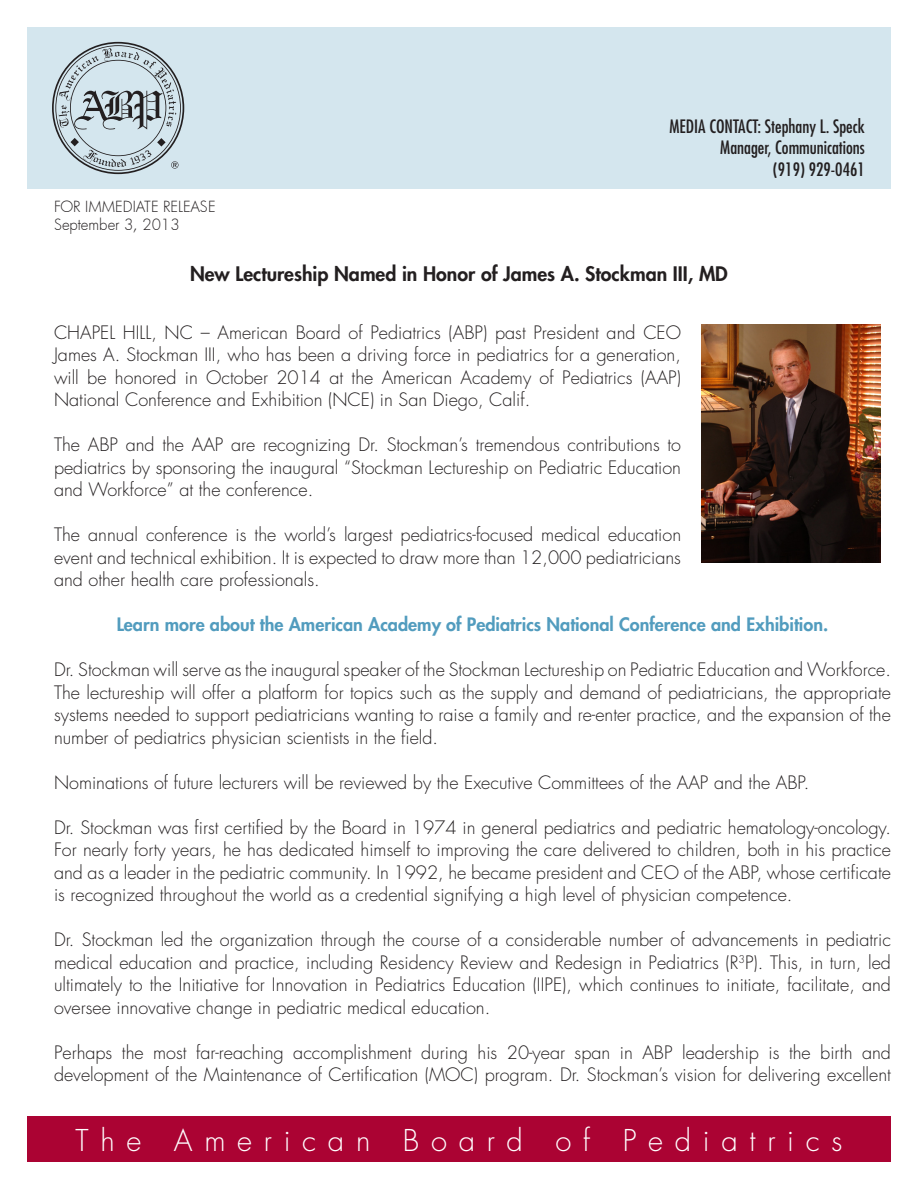
<style>
.page{position:relative;width:918px;height:1188px;background:#fff}
.page>*{position:absolute;margin:0;border:0;box-sizing:border-box;transform-origin:0 0}
.t1{font:300 29.25px "Futura Std";letter-spacing:.4em;color:#fff}
.t2{font:800 19.5px "Futura Std";color:#231f20}
.t3{font:300 18px/22.5px "Futura Std";color:#231f20;text-align:justify}
.t4{font:800 18px "Futura Std";color:#529cbe}
.t5{font:condensed 18px/21.6px "Futura Std";color:#231f20;text-align:right}
.t6{font:300 15px "Futura";color:#231f20}
</style>
<div class="page">
<div style="left:27px;top:27px;width:864px;height:162px;background:#d4e6ee"></div>
<svg style="left:52px;top:42px;width:132px;height:132px"></svg>
<div style="left:27px;top:1116px;width:864px;height:46px;background:#ab0333"></div>
<img style="left:701px;top:324px;width:179px;height:239px">
<p class="t6" style="left:54px;top:197px;width:163px">FOR IMMEDIATE RELEASE</p>
<p class="t6" style="left:54px;top:215px;width:127px">September 3, 2013</p>
<p class="t5" style="left:670px;top:115px;width:197px">MEDIA CONTACT: Stephany L. Speck<br>Manager, Communications<br>(919) 929-0461</p>
<p class="t2" style="left:190px;top:261px;width:539px">New Lectureship Named in Honor of James A. Stockman III, MD</p>
<p class="t3" style="left:54px;top:322px;width:629px">CHAPEL HILL, NC – American Board of Pediatrics (ABP) past President and CEO James A. Stockman III, who has been a driving force in pediatrics for a generation, will be honored in October 2014 at the American Academy of Pediatrics (AAP)<br>National Conference and Exhibition (NCE) in San Diego, Calif.</p>
<p class="t3" style="left:54px;top:434px;width:629px">The ABP and the AAP are recognizing Dr. Stockman’s tremendous contributions to pediatrics by sponsoring the inaugural “Stockman Lectureship on Pediatric Education and Workforce” at the conference.</p>
<p class="t3" style="left:54px;top:524px;width:629px">The annual conference is the world’s largest pediatrics-focused medical education event and technical exhibition. It is expected to draw more than 12,000 pediatricians and other health care professionals.</p>
<p class="t4" style="left:117px;top:613px;width:713px">Learn more about the American Academy of Pediatrics National Conference and Exhibition.</p>
<p class="t3" style="left:54px;top:659px;width:839px">Dr. Stockman will serve as the inaugural speaker of the Stockman Lectureship on Pediatric Education and Workforce.<br>The lectureship will offer a platform for topics such as the supply and demand of pediatricians, the appropriate systems needed to support pediatricians wanting to raise a family and re-enter practice, and the expansion of the number of pediatrics physician scientists in the field.</p>
<p class="t3" style="left:54px;top:772px;width:757px">Nominations of future lecturers will be reviewed by the Executive Committees of the AAP and the ABP.</p>
<p class="t3" style="left:54px;top:817px;width:839px">Dr. Stockman was first certified by the Board in 1974 in general pediatrics and pediatric hematology-oncology.<br>For nearly forty years, he has dedicated himself to improving the care delivered to children, both in his practice and as a leader in the pediatric community. In 1992, he became president and CEO of the ABP, whose certificate is recognized throughout the world as a credential signifying a high level of physician competence.</p>
<p class="t3" style="left:54px;top:929px;width:839px">Dr. Stockman led the organization through the course of a considerable number of advancements in pediatric medical education and practice, including Residency Review and Redesign in Pediatrics (R<sup>3</sup>P). This, in turn, led ultimately to the Initiative for Innovation in Pediatrics Education (IIPE), which continues to initiate, facilitate, and oversee innovative change in pediatric medical education.</p>
<p class="t3" style="left:54px;top:1042px;width:839px">Perhaps the most far-reaching accomplishment during his 20-year span in ABP leadership is the birth and development of the Maintenance of Certification (MOC) program. Dr. Stockman’s vision for delivering excellent</p>
<h1 class="t1" style="left:76px;top:1122px;width:768px">The American Board of Pediatrics</h1>
</div>
